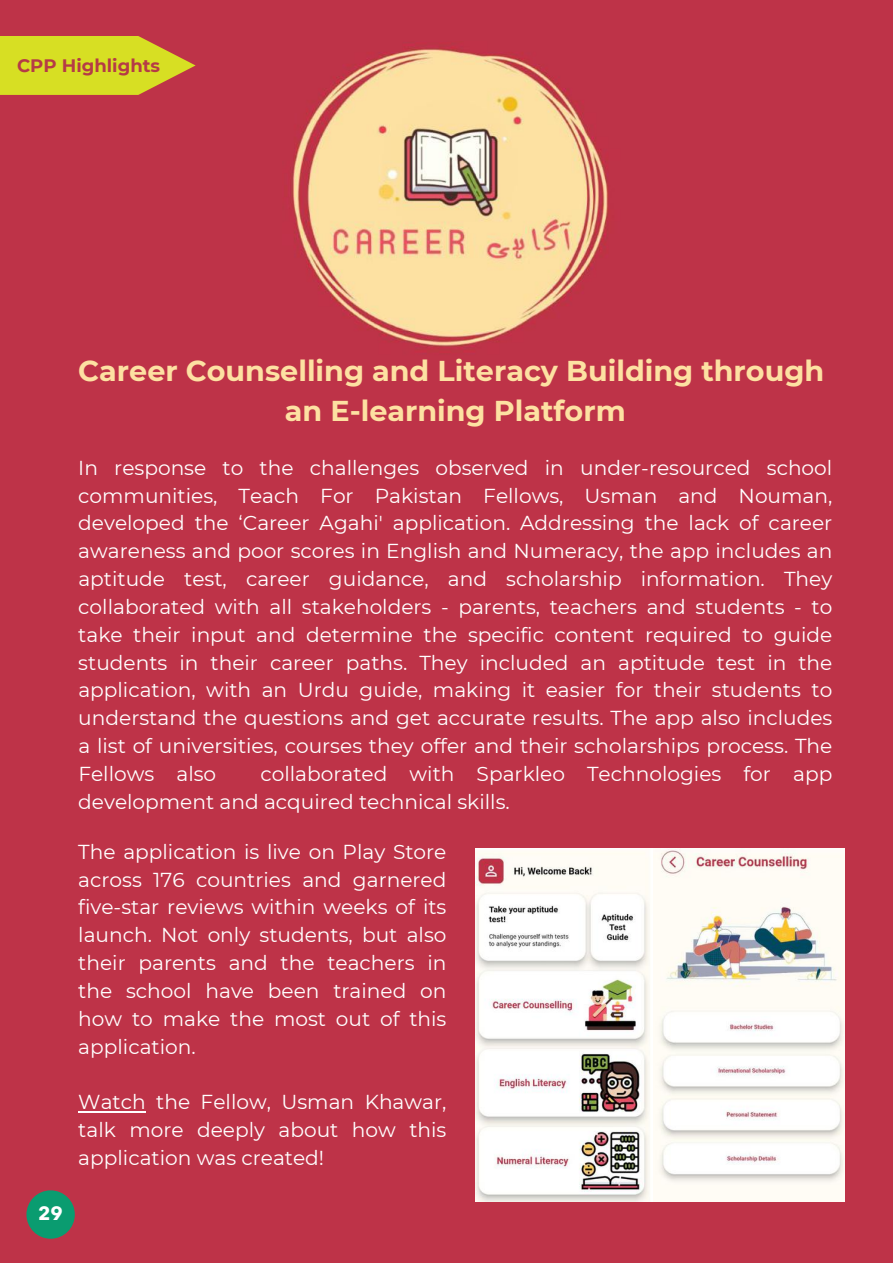
<style>
.page{position:relative;width:893px;height:1263px;background:#fff}
.page>*{position:absolute;margin:0;border:0;box-sizing:border-box;transform-origin:0 0}
.t1{font:700 28.65px/39.8px "Montserrat";color:#fde1a2;text-align:center}
.t2{font:20.1px/27.9px "Montserrat";color:#fff;text-align:justify}
.t3{font:700 19.05px "Avenir Next LT Pro";color:#fff}
.t4{font:700 18px "Montserrat";color:#b53b46}
</style>
<div class="page">
<div style="left:0;top:0;width:893px;height:1262px;background:#be3348"></div>
<img style="left:292px;top:43px;width:317px;height:304px">
<img style="left:475px;top:849px;width:369px;height:353px">
<svg style="left:0;top:36px;width:196px;height:59px;background:#d3c528"></svg>
<hr style="left:78px;top:1111px;width:68px;height:1px;background:#fff">
<div style="left:26px;top:1190px;width:49px;height:49px;background:#0a9c70;border-radius:24px"></div>
<p class="t4" style="left:17px;top:52px;width:145px">CPP Highlights</p>
<h1 class="t1" style="left:78px;top:350px;width:747px">Career Counselling and Literacy Building through an E-learning Platform</h1>
<p class="t2" style="left:78px;top:453px;width:756px">In response to the challenges observed in under-resourced school communities, Teach For Pakistan Fellows, Usman and Nouman, developed the ‘Career Agahi' application. Addressing the lack of career awareness and poor scores in English and Numeracy, the app includes an aptitude test, career guidance, and scholarship information. They collaborated with all stakeholders - parents, teachers and students - to take their input and determine the specific content required to guide students in their career paths. They included an aptitude test in the application, with an Urdu guide, making it easier for their students to understand the questions and get accurate results. The app also includes a list of universities, courses they offer and their scholarships process. The Fellows also</p>
<p class="t2" style="left:78px;top:759px;width:756px;text-indent:182px">collaborated with Sparkleo Technologies for app development and acquired technical skills.</p>
<p class="t3" style="left:38px;top:1202px;width:26px">29</p>
<p class="t2" style="left:78px;top:837px;width:370px">The application is live on Play Store across 176 countries and garnered five-star reviews within weeks of its launch. Not only students, but also their parents and the teachers in the school have been trained on how to make the most out of this application.</p>
<p class="t2" style="left:78px;top:1087px;width:370px">Watch the Fellow, Usman Khawar, talk more deeply about how this application was created!</p>
</div>
